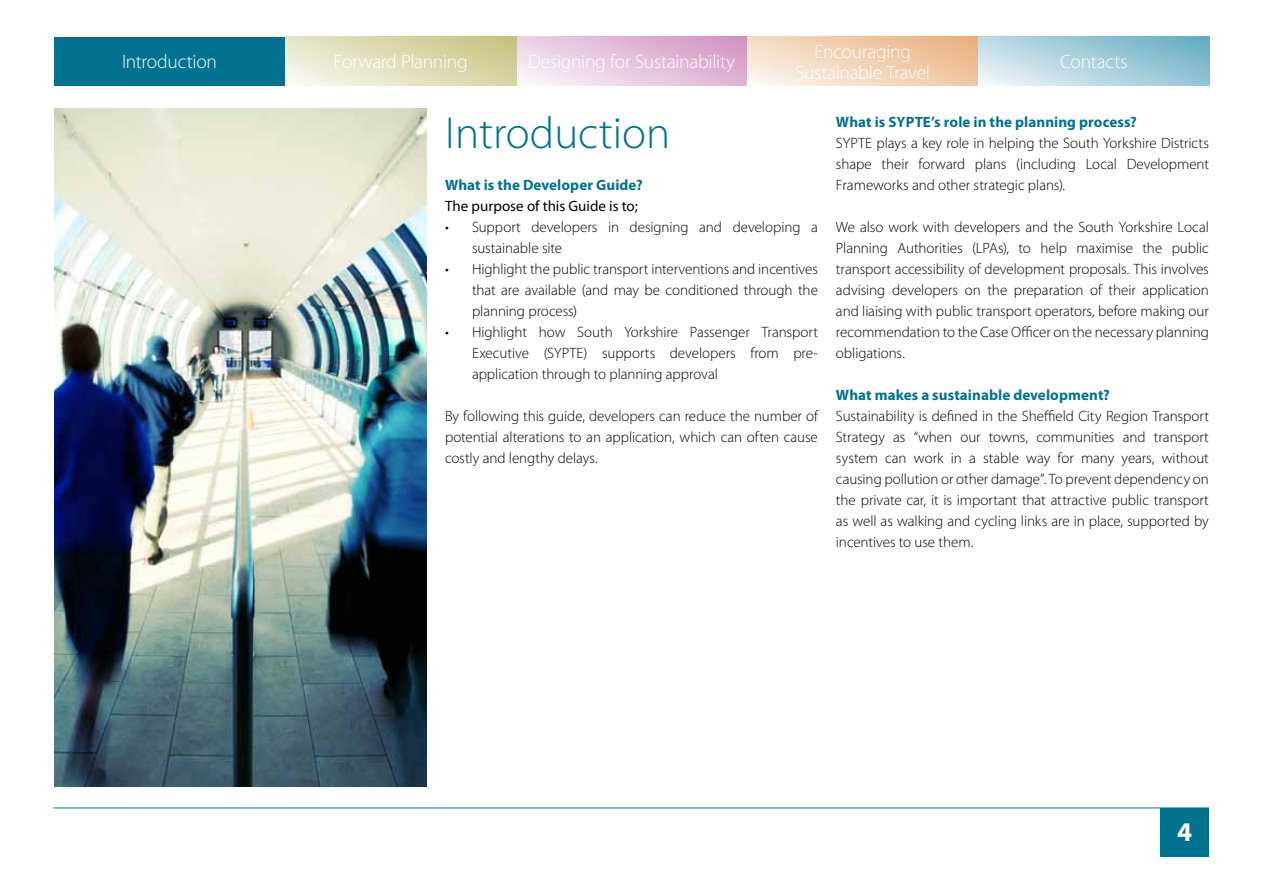
<style>
.page{position:relative;width:1263px;height:893px;background:#fff}
.page>*{position:absolute;margin:0;border:0;box-sizing:border-box;transform-origin:0 0}
.t1{font:300 45px "Myriad Pro";color:#00728f}
.t2{font:700 27px "Myriad Pro";color:#fff}
.t3{font:300 19.5px/21px "Myriad Pro";letter-spacing:-.015em;color:#fff;text-align:center}
.t4{font:300 15px/21px "Myriad Pro";letter-spacing:-.005em;color:#000;text-align:justify}
.t5{font:700 15px "Myriad Pro";letter-spacing:.005em;color:#00728f}
.t6{font:15px "Myriad Pro";color:#000}
</style>
<div class="page">
<hr style="left:54px;top:85px;width:1155px;height:1px;background:#00728f">
<hr style="left:54px;top:807px;width:1155px;height:1px;background:#00728f">
<img style="left:54px;top:108px;width:373px;height:679px">
<div style="left:1160px;top:808px;width:49px;height:48px;background:#00728f"></div>
<div style="left:54px;top:37px;width:231px;height:48px;background:#00728f"></div>
<svg style="left:516px;top:37px;width:231px;height:48px;background:#e4c3db"></svg>
<svg style="left:285px;top:37px;width:231px;height:48px;background:#deddb7"></svg>
<svg style="left:747px;top:37px;width:231px;height:48px;background:#f2d2b6"></svg>
<svg style="left:978px;top:37px;width:231px;height:48px;background:#a9cfdc"></svg>
<h3 class="t3" style="left:122px;top:51px;width:96px">Introduction</h3>
<h3 class="t3" style="left:333px;top:51px;width:136px">Forward Planning</h3>
<h3 class="t3" style="left:528px;top:51px;width:208px">Designing for Sustainability</h3>
<h3 class="t3" style="left:795px;top:41px;width:136px">Encouraging<br>Sustainable Travel</h3>
<h3 class="t3" style="left:1060px;top:51px;width:69px">Contacts</h3>
<h1 class="t1" style="left:445px;top:106px;width:227px">Introduction</h1>
<p class="t5" style="left:445px;top:175px;width:199px">What is the Developer Guide?</p>
<p class="t6" style="left:445px;top:197px;width:194px">The purpose of this Guide is to;</p>
<p class="t4" style="left:472px;top:217px;width:347px;text-indent:-27px">• Support developers in designing and developing a sustainable site</p>
<p class="t4" style="left:472px;top:259px;width:347px;text-indent:-27px">• Highlight the public transport interventions and incentives that are available (and may be conditioned through the planning process)</p>
<p class="t4" style="left:472px;top:322px;width:347px;text-indent:-27px">• Highlight how South Yorkshire Passenger Transport Executive (SYPTE) supports developers from pre&shy;application through to planning approval</p>
<p class="t4" style="left:445px;top:406px;width:374px">By following this guide, developers can reduce the number of potential alterations to an application, which can often cause costly and lengthy delays.</p>
<p class="t5" style="left:836px;top:112px;width:302px">What is SYPTE’s role in the planning process?</p>
<p class="t4" style="left:836px;top:133px;width:374px">SYPTE plays a key role in helping the South Yorkshire Districts shape their forward plans (including Local Development Frameworks and other strategic plans).</p>
<p class="t4" style="left:836px;top:217px;width:374px">We also work with developers and the South Yorkshire Local Planning Authorities (LPAs), to help maximise the public transport accessibility of development proposals. This involves advising developers on the preparation of their application and liaising with public transport operators, before making our recommendation to the Case Officer on the necessary planning obligations.</p>
<p class="t5" style="left:836px;top:385px;width:275px">What makes a sustainable development?</p>
<p class="t4" style="left:836px;top:406px;width:374px">Sustainability is defined in the Sheffield City Region Transport Strategy as “when our towns, communities and transport system can work in a stable way for many years, without causing pollution or other damage”. To prevent dependency on the private car, it is important that attractive public transport as well as walking and cycling links are in place, supported by incentives to use them.</p>
<h2 class="t2" style="left:1177px;top:815px;width:16px">4</h2>
</div>
